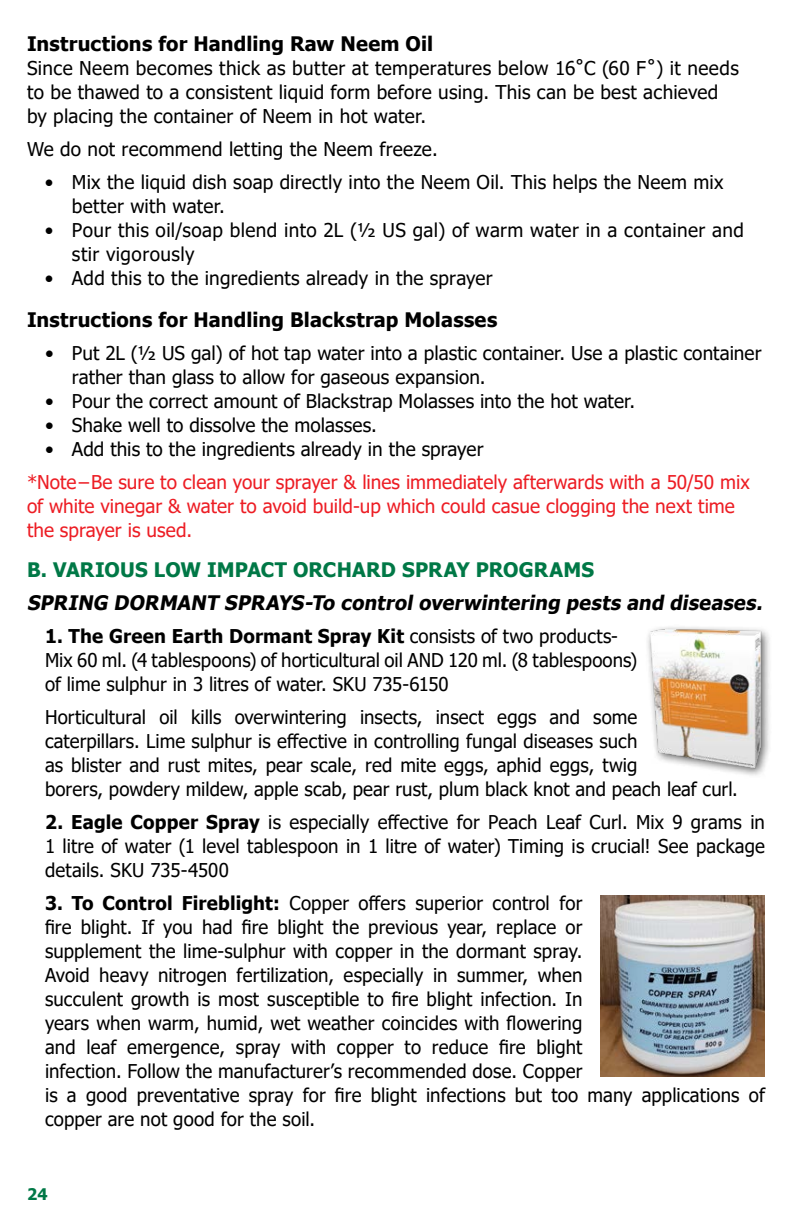
<style>
.page{position:relative;width:792px;height:1224px;background:#fff}
.page>*{position:absolute;margin:0;border:0;box-sizing:border-box;transform-origin:0 0}
.t1{font:700 20px "Tahoma";letter-spacing:.01em;color:#000}
.t2{font:italic 700 20px "Tahoma";color:#000}
.t3{font:700 20px "Tahoma";letter-spacing:.01em;color:#007846}
.t4{font:19px/24px "Tahoma";letter-spacing:.005em;color:#000}
.t5{font:19px/24px "Tahoma";color:#ed1d24}
.t6{font:700 16px "Tahoma";color:#007846}
.s1{font-weight:700}
</style>
<div class="page">
<div style="left:644px;top:624px;width:128px;height:155px;background:#000;opacity:.65"></div>
<img style="left:644px;top:624px;width:121px;height:150px">
<img style="left:600px;top:895px;width:165px;height:181px">
<p class="t1" style="left:27px;top:30px;width:408px">Instructions for Handling Raw Neem Oil</p>
<p class="t4" style="left:27px;top:57px;width:713px">Since Neem becomes thick as butter at temperatures below 16˚C (60 F˚) it needs to be thawed to a consistent liquid form before using. This can be best achieved by placing the container of Neem in hot water.</p>
<p class="t4" style="left:27px;top:138px;width:412px">We do not recommend letting the Neem freeze.</p>
<p class="t4" style="left:72px;top:171px;width:653px;text-indent:-27px">• Mix the liquid dish soap directly into the Neem Oil. This helps the Neem mix better with water.</p>
<p class="t4" style="left:72px;top:219px;width:674px;text-indent:-27px">• Pour this oil/soap blend into 2L (½ US gal) of warm water in a container and stir vigorously</p>
<p class="t4" style="left:45px;top:267px;width:449px">• Add this to the ingredients already in the sprayer</p>
<p class="t1" style="left:27px;top:306px;width:472px">Instructions for Handling Blackstrap Molasses</p>
<p class="t4" style="left:72px;top:342px;width:691px;text-indent:-27px">• Put 2L (½ US gal) of hot tap water into a plastic container. Use a plastic container rather than glass to allow for gaseous expansion.</p>
<p class="t4" style="left:45px;top:390px;width:592px">• Pour the correct amount of Blackstrap Molasses into the hot water.</p>
<p class="t4" style="left:45px;top:414px;width:334px">• Shake well to dissolve the molasses.</p>
<p class="t4" style="left:45px;top:438px;width:440px">• Add this to the ingredients already in the sprayer</p>
<p class="t5" style="left:27px;top:471px;width:724px">*Note–Be sure to clean your sprayer &amp; lines immediately afterwards with a 50/50 mix of white vinegar &amp; water to avoid build-up which could casue clogging the next time the sprayer is used.</p>
<p class="t3" style="left:27px;top:556px;width:569px">B. VARIOUS LOW IMPACT ORCHARD SPRAY PROGRAMS</p>
<p class="t2" style="left:27px;top:589px;width:741px">SPRING DORMANT SPRAYS-To control overwintering pests and diseases.</p>
<p class="t4" style="left:45px;top:625px;width:594px"><span class="s1">1. The Green Earth Dormant Spray Kit</span> consists of two products-<br>Mix 60 ml. (4 tablespoons) of horticultural oil AND 120 ml. (8 tablespoons) of lime sulphur in 3 litres of water. SKU 735-6150</p>
<p class="t4" style="left:45px;top:706px;width:694px">Horticultural oil kills overwintering insects, insect eggs and some<br>caterpillars. Lime sulphur is effective in controlling fungal diseases such<br>as blister and rust mites, pear scale, red mite eggs, aphid eggs, twig<br>borers, powdery mildew, apple scab, pear rust, plum black knot and peach leaf curl.</p>
<p class="t4" style="left:45px;top:811px;width:721px;text-align:justify"><span class="s1">2. Eagle Copper Spray</span> is especially effective for Peach Leaf Curl. Mix 9 grams in 1 litre of water (1 level tablespoon in 1 litre of water) Timing is crucial! See package details. SKU 735-4500</p>
<p class="t4" style="left:45px;top:892px;width:721px"><span class="s1">3. To Control Fireblight:</span> Copper offers superior control for<br>fire blight. If you had fire blight the previous year, replace or<br>supplement the lime-sulphur with copper in the dormant spray.<br>Avoid heavy nitrogen fertilization, especially in summer, when<br>succulent growth is most susceptible to fire blight infection. In<br>years when warm, humid, wet weather coincides with flowering<br>and leaf emergence, spray with copper to reduce fire blight<br>infection. Follow the manufacturer’s recommended dose. Copper<br>is a good preventative spray for fire blight infections but too many applications of copper are not good for the soil.</p>
<p class="t6" style="left:27px;top:1183px;width:22px">24</p>
</div>
